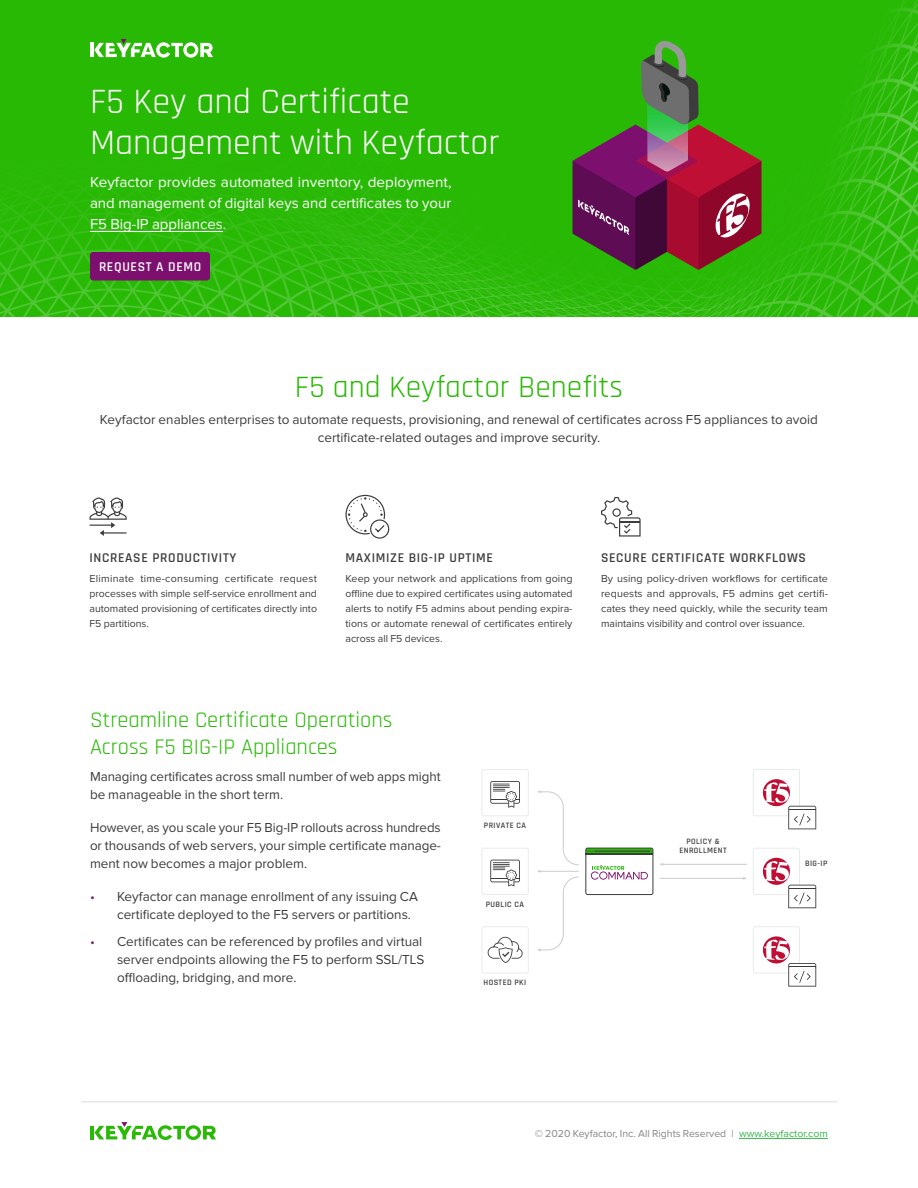
<style>
.page{position:relative;width:918px;height:1188px;background:#fff}
.page>*{position:absolute;margin:0;border:0;box-sizing:border-box;transform-origin:0 0}
.t1{font:36px/40.5px "Rajdhani";color:#fff}
.t2{font:31.5px "Rajdhani";color:#28b905}
.t3{font:22.5px/27px "Rajdhani";color:#28b905}
.Body_Lg{font:15px/21px "Proxima Nova";color:#fff;text-align:justify}
.Body{font:13.5px/18px "Proxima Nova";color:#3b3c3c}
.S5{font:600 13.5px "Rajdhani";letter-spacing:.05em;color:#3b3c3c}
.S5-2{font:600 13.5px "Rajdhani";letter-spacing:.05em;color:#fff}
.Body_Sm{font:10.5px/15px "Proxima Nova";color:#3b3c3c;text-align:justify}
.t4{font:10.5px "Proxima Nova";color:#888484}
.t5{font:600 8.25px/9.6px "Rajdhani";letter-spacing:.05em;color:#3c3c3c;text-align:center}
.s1{color:#7b246e}
.s2{color:#35b44a}
</style>
<div class="page">
<hr style="left:739px;top:1138px;width:89px;height:1px;background:#35b44a">
<hr style="left:90px;top:1126px;width:4px;height:13px;background:#29ba05">
<svg style="left:94px;top:1122px;width:122px;height:18px"></svg>
<hr style="left:81px;top:1101px;width:756px;height:1px;background:#e8e8e9">
<svg style="left:585px;top:848px;width:68px;height:47px"></svg>
<hr style="left:662px;top:864px;width:85px;height:1px;background:#ccc">
<hr style="left:660px;top:878px;width:84px;height:1px;background:#ccc">
<svg style="left:482px;top:926px;width:47px;height:48px"></svg>
<svg style="left:482px;top:848px;width:47px;height:47px"></svg>
<svg style="left:482px;top:769px;width:47px;height:47px"></svg>
<svg style="left:753px;top:848px;width:63px;height:60px"></svg>
<svg style="left:753px;top:769px;width:63px;height:60px"></svg>
<svg style="left:753px;top:926px;width:63px;height:61px"></svg>
<svg style="left:537px;top:790px;width:42px;height:162px"></svg>
<img style="left:0;top:0;width:918px;height:317px">
<hr style="left:90px;top:43px;width:4px;height:14px;background:#fff">
<svg style="left:94px;top:39px;width:119px;height:19px"></svg>
<hr style="left:90px;top:231px;width:133px;height:1px;background:#fff">
<div style="left:90px;top:252px;width:120px;height:29px;background:#7d0f6e;border-radius:3px"></div>
<svg style="left:90px;top:498px;width:37px;height:38px"></svg>
<svg style="left:346px;top:495px;width:43px;height:44px"></svg>
<svg style="left:601px;top:497px;width:40px;height:40px"></svg>
<svg style="left:573px;top:40px;width:188px;height:230px;background:#5e6333"></svg>
<h2 class="t1" style="left:90px;top:82px;width:411px">F5 Key and Certificate<br>Management with Keyfactor</h2>
<p class="Body_Lg" style="left:90px;top:173px;width:363px">Keyfactor provides automated inventory, deployment, and management of digital keys and certificates to your F5 Big-IP appliances.</p>
<p class="S5-2" style="left:99px;top:259px;width:104px">REQUEST A DEMO</p>
<h3 class="t2" style="left:295px;top:369px;width:330px">F5 and Keyfactor Benefits</h3>
<p class="Body" style="left:100px;top:411px;width:720px;text-align:center">Keyfactor enables enterprises to automate requests, provisioning, and renewal of certificates across F5 appliances to avoid certificate-related outages and improve security.</p>
<p class="S5" style="left:90px;top:550px;width:148px">INCREASE PRODUCTIVITY</p>
<p class="Body_Sm" style="left:90px;top:571px;width:229px">Eliminate time-consuming certificate request processes with simple self-service enrollment and automated provisioning of certificates directly into F5 partitions.</p>
<p class="S5" style="left:345px;top:550px;width:149px">MAXIMIZE BIG-IP UPTIME</p>
<p class="Body_Sm" style="left:345px;top:571px;width:229px">Keep your network and applications from going offline due to expired certificates using automated alerts to notify F5 admins about pending expira&shy;tions or automate renewal of certificates entirely across all F5 devices.</p>
<h5 class="t3" style="left:90px;top:707px;width:304px">Streamline Certificate Operations<br>Across F5 BIG-IP Appliances</h5>
<p class="Body" style="left:90px;top:768px;width:352px">Managing certificates across small number of web apps might be manageable in the short term.</p>
<p class="Body" style="left:90px;top:819px;width:353px;text-align:justify">However, as you scale your F5 Big-IP rollouts across hundreds or thousands of web servers, your simple certificate manage&shy;ment now becomes a major problem.</p>
<p class="Body" style="left:117px;top:888px;width:302px;text-indent:-27px"><span class="s1">•</span> Keyfactor can manage enrollment of any issuing CA certificate deployed to the F5 servers or partitions.</p>
<p class="Body" style="left:117px;top:933px;width:309px;text-indent:-27px"><span class="s1">•</span> Certificates can be referenced by profiles and virtual server endpoints allowing the F5 to perform SSL/TLS offloading, bridging, and more.</p>
<p class="t5" style="left:484px;top:820px;width:44px">PRIVATE CA</p>
<p class="t5" style="left:486px;top:899px;width:40px">PUBLIC CA</p>
<p class="t5" style="left:484px;top:978px;width:44px">HOSTED PKI</p>
<p class="S5" style="left:601px;top:550px;width:206px">SECURE CERTIFICATE WORKFLOWS</p>
<p class="Body_Sm" style="left:601px;top:571px;width:229px">By using policy-driven workflows for certificate requests and approvals, F5 admins get certifi&shy;cates they need quickly, while the security team maintains visibility and control over issuance.</p>
<p class="t5" style="left:679px;top:837px;width:49px">POLICY &amp;<br>ENROLLMENT</p>
<p class="t5" style="left:805px;top:859px;width:24px">BIG-IP</p>
<p class="t4" style="left:535px;top:1129px;width:295px">© 2020 Keyfactor, Inc. All Rights Reserved | <span class="s2">www.keyfactor.com</span></p>
</div>
